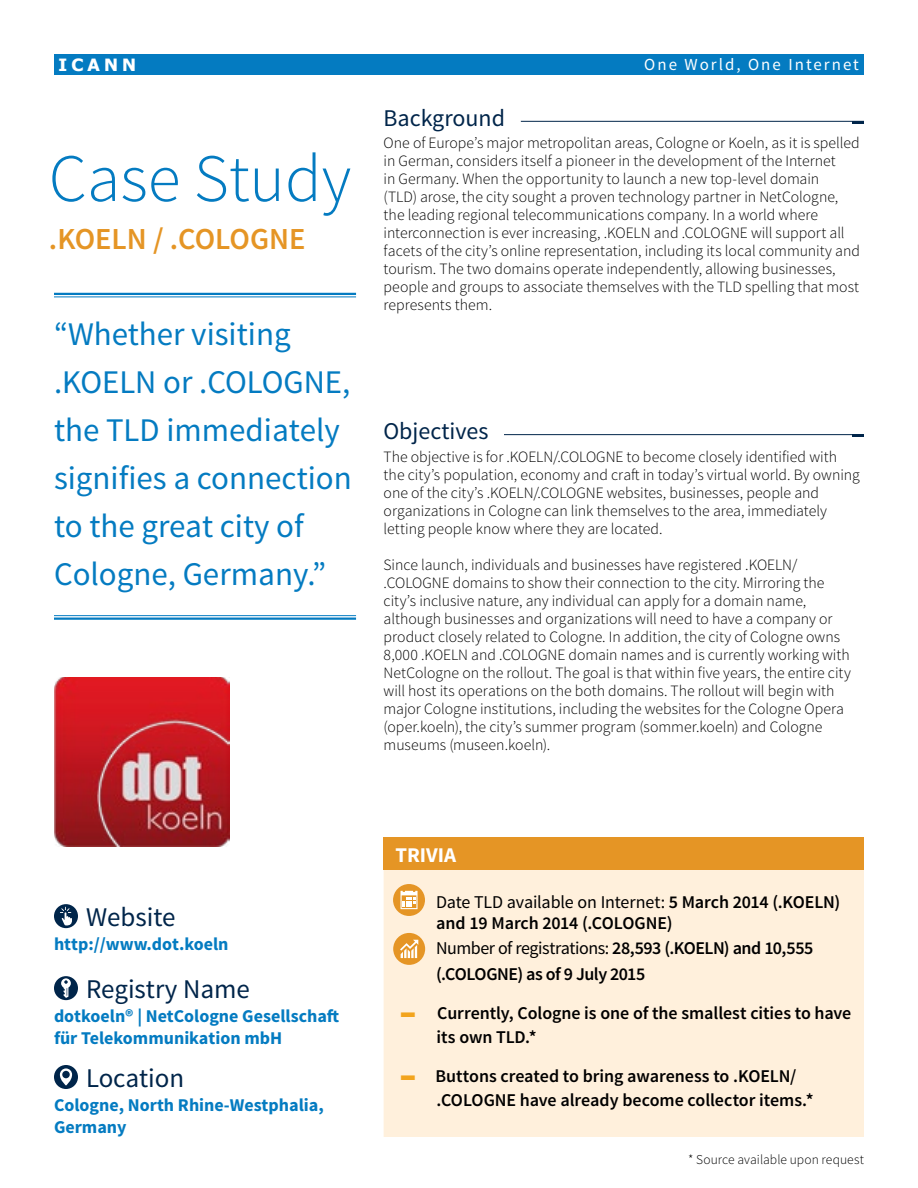
<style>
.page{position:relative;width:918px;height:1188px;background:#fff}
.page>*{position:absolute;margin:0;border:0;box-sizing:border-box;transform-origin:0 0}
.t1{font:300 67.65px "Source Sans Pro";color:#047bc1}
.t2{font:33px/48px "Source Sans Pro";color:#047bc1}
.t3{font:600 30.6px "Source Sans Pro";color:#e59525}
.t4{font:27px "Source Sans Pro";color:#00254a}
.t5{font:24px "Source Sans Pro";color:#00254a}
.t6{font:700 21px "Source Sans Pro";color:#fff}
.t7{font:600 18px/24.8px "Source Sans Pro";letter-spacing:-.005em;color:#000}
.t8{font:700 18px/21.6px "Source Sans Pro";color:#047bc1}
.t9{font:600 18px/25.5px "Source Sans Pro";letter-spacing:-.025em;color:#000}
.t10{font:16.8px "Source Sans Pro";letter-spacing:.12em;color:#fff}
.t11{font:700 16.8px "Tahoma";letter-spacing:.23em;color:#fff;scale:1.07 1}
.t12{font:300 15.75px/18px "Source Sans Pro";color:#000}
.t13{font:300 13.5px "Source Sans Pro";letter-spacing:.005em;color:#000}
.s1{font-weight:400}
.s2{color:#f2a41e}
</style>
<div class="page">
<div style="left:54px;top:54px;width:810px;height:20px;background:#047bc1"></div>
<img style="left:54px;top:677px;width:175px;height:170px">
<div style="left:54px;top:1065px;width:24px;height:24px;background:#00254a;border-radius:50%"></div>
<svg style="left:60px;top:1068px;width:12px;height:18px"></svg>
<div style="left:54px;top:976px;width:24px;height:24px;background:#00254a;border-radius:50%"></div>
<svg style="left:61px;top:978px;width:10px;height:20px"></svg>
<div style="left:54px;top:904px;width:24px;height:24px;background:#00254a;border-radius:50%"></div>
<svg style="left:60px;top:907px;width:12px;height:18px"></svg>
<hr style="left:521px;top:121px;width:343px;height:1px;background:#00254a">
<svg style="left:853px;top:122px;width:11px;height:2px"></svg>
<hr style="left:504px;top:434px;width:360px;height:1px;background:#00254a">
<svg style="left:853px;top:435px;width:11px;height:2px"></svg>
<div style="left:384px;top:870px;width:480px;height:267px;background:#fff0dc"></div>
<div style="left:384px;top:838px;width:480px;height:32px;background:#e59525"></div>
<svg style="left:393px;top:884px;width:32px;height:32px"></svg>
<svg style="left:401px;top:891px;width:17px;height:18px"></svg>
<div style="left:393px;top:933px;width:32px;height:32px;background:#e59525;border-radius:50%"></div>
<svg style="left:400px;top:940px;width:18px;height:18px"></svg>
<hr style="left:54px;top:293px;width:302px;height:2px;background:#047bc1">
<hr style="left:54px;top:297px;width:302px;height:1px;background:#047bc1">
<hr style="left:54px;top:615px;width:302px;height:1px;background:#047bc1">
<hr style="left:54px;top:618px;width:302px;height:2px;background:#047bc1">
<p class="t11" style="left:58px;top:53px;width:74px">ICANN</p>
<p class="t10" style="left:644px;top:54px;width:216px">One World, One Internet</p>
<h1 class="t1" style="left:49px;top:137px;width:304px">Case Study</h1>
<h3 class="t3" style="left:49px;top:220px;width:258px">.KOELN / .COLOGNE</h3>
<h2 class="t2" style="left:54px;top:311px;width:299px">“Whether visiting .KOELN or .COLOGNE, the TLD immediately signifies a connection to the great city of<br>Cologne, Germany.”</h2>
<h3 class="t5" style="left:383px;top:103px;width:123px">Background</h3>
<p class="t12" style="left:384px;top:134px;width:478px">One of Europe’s major metropolitan areas, Cologne or Koeln, as it is spelled in German, considers itself a pioneer in the development of the Internet<br>in Germany. When the opportunity to launch a new top-level domain<br>(TLD) arose, the city sought a proven technology partner in NetCologne, the leading regional telecommunications company. In a world where interconnection is ever increasing, .KOELN and .COLOGNE will support all facets of the city’s online representation, including its local community and tourism. The two domains operate independently, allowing businesses, people and groups to associate themselves with the TLD spelling that most represents them.</p>
<h3 class="t5" style="left:383px;top:416px;width:107px">Objectives</h3>
<p class="t12" style="left:384px;top:447px;width:478px">The objective is for .KOELN/.COLOGNE to become closely identified with the city’s population, economy and craft in today’s virtual world. By owning one of the city’s .KOELN/.COLOGNE websites, businesses, people and organizations in Cologne can link themselves to the area, immediately letting people know where they are located.</p>
<p class="t12" style="left:384px;top:556px;width:469px">Since launch, individuals and businesses have registered .KOELN/ .COLOGNE domains to show their connection to the city. Mirroring the city’s inclusive nature, any individual can apply for a domain name, although businesses and organizations will need to have a company or product closely related to Cologne. In addition, the city of Cologne owns 8,000 .KOELN and .COLOGNE domain names and is currently working with NetCologne on the rollout. The goal is that within five years, the entire city will host its operations on the both domains. The rollout will begin with major Cologne institutions, including the websites for the Cologne Opera (oper.koeln), the city’s summer program (sommer.koeln) and Cologne museums (museen.koeln).</p>
<h3 class="t4" style="left:86px;top:901px;width:91px">Website</h3>
<p class="t8" style="left:54px;top:934px;width:176px">http://www.dot.koeln</p>
<h3 class="t4" style="left:86px;top:973px;width:165px">Registry Name</h3>
<p class="t8" style="left:54px;top:1006px;width:287px">dotkoeln® | NetCologne Gesellschaft für Telekommunikation mbH</p>
<h3 class="t4" style="left:86px;top:1062px;width:100px">Location</h3>
<p class="t8" style="left:54px;top:1095px;width:271px">Cologne, North Rhine-Westphalia,<br>Germany</p>
<h3 class="t6" style="left:395px;top:841px;width:62px">TRIVIA</h3>
<p class="t7" style="left:436px;top:892px;width:406px;line-height:21px"><span class="s1">Date TLD available on Internet:</span> 5 March 2014 (.KOELN) and 19 March 2014 (.COLOGNE)</p>
<p class="t9" style="left:436px;top:936px;width:379px"><span class="s1">Number of registrations:</span> 28,593 (.KOELN) and 10,555 (.COLOGNE) as of 9 July 2015</p>
<p class="t7" style="left:437px;top:1001px;width:416px;text-indent:-36px"><span class="s2">■</span> Currently, Cologne is one of the smallest cities to have its own TLD.*</p>
<p class="t7" style="left:437px;top:1064px;width:379px;text-indent:-36px"><span class="s2">■</span> Buttons created to bring awareness to .KOELN/ .COLOGNE have already become collector items.*</p>
<p class="t13" style="left:688px;top:1152px;width:177px">* Source available upon request</p>
</div>
